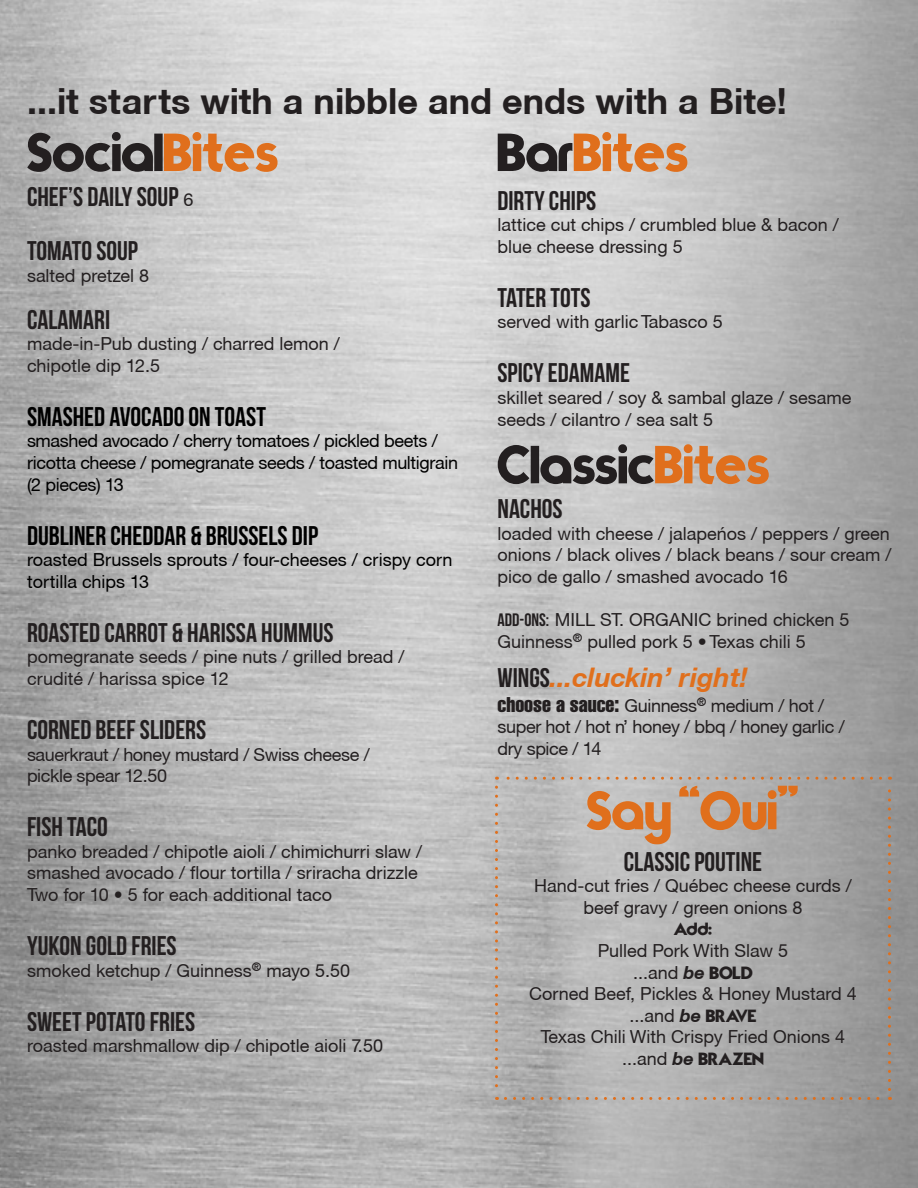
<style>
.page{position:relative;width:918px;height:1188px;background:#fff}
.page>*{position:absolute;margin:0;border:0;box-sizing:border-box;transform-origin:0 0}
.t1{font:54px "Typo Graphica";color:#231f20}
.t2{font:54px "Typo Graphica";color:#e06f1c}
.t3{font:700 36px "Helvetica Neue CE";color:#231f20}
.t4{font:27px/54px "Bebas Neue";color:#231f20}
.t5{font:27px "Bebas Neue";color:#000}
.t6{font:italic 700 27px "Helvetica Neue CE";color:#e06f1c}
.t7{font:18px/21.6px "Helvetica Neue CE";color:#231f20}
.t8{font:18px/21.6px "Helvetica Neue CE";letter-spacing:-.02em;color:#231f20}
.t9{font:18px/21.6px "Helvetica Neue CE";letter-spacing:-.02em;color:#000}
.t10{font:18px/21.6px "Helvetica Neue CE";color:#000}
.t11{font:18px "Typo Graphica";color:#231f20}
.s1{color:#e06f1c}
.s2{font-family:"Helvetica Neue CE";font-size:18px}
.s3{color:#231f20}
.s4{font-family:"Bebas Neue"}
.s5{font-family:"Bebas Neue";font-weight:400;font-style:normal;color:#231f20}
.s6{font-family:"Helvetica";font-stretch:extra-condensed;font-size:21px}
.s7{font-weight:700;font-style:italic}
.s8{font-family:"Typo Graphica"}
</style>
<div class="page">
<img style="left:0;top:0;width:918px;height:1188px">
<svg style="left:495px;top:787px;width:3px;height:313px"></svg>
<svg style="left:505px;top:1097px;width:386px;height:3px"></svg>
<svg style="left:888px;top:777px;width:3px;height:313px"></svg>
<svg style="left:496px;top:777px;width:385px;height:3px"></svg>
<h2 class="t3" style="left:27px;top:79px;width:761px">...it starts with a nibble and ends with a Bite!</h2>
<h1 class="t1" style="left:27px;top:117px;width:253px">Social<span class="s1">Bites</span></h1>
<h3 class="t4" style="left:27px;top:170px;width:168px">CHEF’S DAILY SOUP <span class="s2">6<br></span>TOMATO SOUP</h3>
<p class="t7" style="left:27px;top:265px;width:124px">salted pretzel 8</p>
<h3 class="t4" style="left:27px;top:292px;width:85px">CALAMARI</h3>
<p class="t7" style="left:27px;top:333px;width:314px">made-in-Pub dusting / charred lemon / chipotle dip 12.5</p>
<h3 class="t5" style="left:27px;top:402px;width:240px">SMASHED AVOCADO ON TOAST</h3>
<p class="t9" style="left:27px;top:430px;width:433px">smashed avocado / cherry tomatoes / pickled beets / ricotta cheese / pomegranate seeds / toasted multigrain (2 pieces) 13</p>
<h3 class="t5" style="left:27px;top:521px;width:293px">DUBLINER CHEDDAR &amp; BRUSSELS DIP</h3>
<p class="t10" style="left:27px;top:549px;width:427px">roasted Brussels sprouts / four-cheeses / crispy corn tortilla chips 13</p>
<h3 class="t4" style="left:27px;top:605px;width:308px">ROASTED CARROT &amp; HARISSA HUMMUS</h3>
<p class="t7" style="left:27px;top:646px;width:379px">pomegranate seeds / pine nuts / grilled bread / crudité / harissa spice 12</p>
<h3 class="t4" style="left:27px;top:702px;width:181px">CORNED BEEF SLIDERS</h3>
<p class="t8" style="left:27px;top:744px;width:344px">sauerkraut / honey mustard / Swiss cheese / pickle spear 12.50</p>
<h3 class="t4" style="left:27px;top:800px;width:82px">FISH TACO</h3>
<p class="t7" style="left:27px;top:841px;width:397px">panko breaded / chipotle aioli / chimichurri slaw / smashed avocado / flour tortilla / sriracha drizzle<br>Two for 10 • 5 for each additional taco</p>
<h3 class="t4" style="left:27px;top:918px;width:151px">YUKON GOLD FRIES</h3>
<p class="t7" style="left:27px;top:960px;width:325px">smoked ketchup / Guinness<sup>®</sup> mayo 5.50</p>
<h3 class="t4" style="left:27px;top:994px;width:170px">SWEET POTATO FRIES</h3>
<p class="t7" style="left:27px;top:1035px;width:358px">roasted marshmallow dip / chipotle aioli 7.50</p>
<h1 class="t2" style="left:498px;top:117px;width:192px"><span class="s3">Bar</span>Bites</h1>
<h3 class="t4" style="left:497px;top:173px;width:100px">DIRTY CHIPS</h3>
<p class="t7" style="left:497px;top:214px;width:343px">lattice cut chips / crumbled blue &amp; bacon / blue cheese dressing 5</p>
<h3 class="t4" style="left:497px;top:270px;width:95px">TATER TOTS</h3>
<p class="t7" style="left:497px;top:311px;width:227px">served with garlic Tabasco 5</p>
<h3 class="t4" style="left:497px;top:346px;width:134px">SPICY EDAMAME</h3>
<p class="t7" style="left:497px;top:387px;width:356px">skillet seared / soy &amp; sambal glaze / sesame seeds / cilantro / sea salt 5</p>
<h1 class="t1" style="left:498px;top:430px;width:274px">Classic<span class="s1">Bites</span></h1>
<h3 class="t4" style="left:497px;top:481px;width:67px">NACHOS</h3>
<p class="t7" style="left:497px;top:523px;width:396px;text-align:justify">loaded with cheese / jalapeños / peppers / green onions / black olives / black beans / sour cream / pico de gallo / smashed avocado 16</p>
<p class="t7" style="left:497px;top:609px;width:354px"><span class="s4">ADD-ONS:</span> MILL ST. ORGANIC brined chicken 5<br>Guinness<sup>®</sup> pulled pork 5 • Texas chili 5</p>
<h3 class="t6" style="left:497px;top:660px;width:252px"><span class="s5">WINGS</span>...cluckin’ right!</h3>
<p class="t8" style="left:497px;top:695px;width:349px"><span class="s6">choose a sauce:</span> Guinness<sup>®</sup> medium / hot / super hot / hot n’ honey / bbq / honey garlic / dry spice / 14</p>
<h1 class="t2" style="left:587px;top:776px;width:214px">Say “Oui”</h1>
<h3 class="t4" style="left:624px;top:834px;width:140px">CLASSIC POUTINE</h3>
<p class="t7" style="left:534px;top:875px;width:319px;text-align:center">Hand-cut fries / Québec cheese curds / beef gravy / green onions 8</p>
<p class="t11" style="left:674px;top:918px;width:40px">Add:</p>
<p class="t7" style="left:529px;top:940px;width:329px;text-align:center">Pulled Pork With Slaw 5<br>...and <span class="s7">be</span> <span class="s8">BOLD<br></span>Corned Beef, Pickles &amp; Honey Mustard 4 ...and <span class="s7">be</span> <span class="s8">BRAVE<br></span>Texas Chili With Crispy Fried Onions 4 ...and <span class="s7">be</span> <span class="s8">BRAZEN</span></p>
</div>
